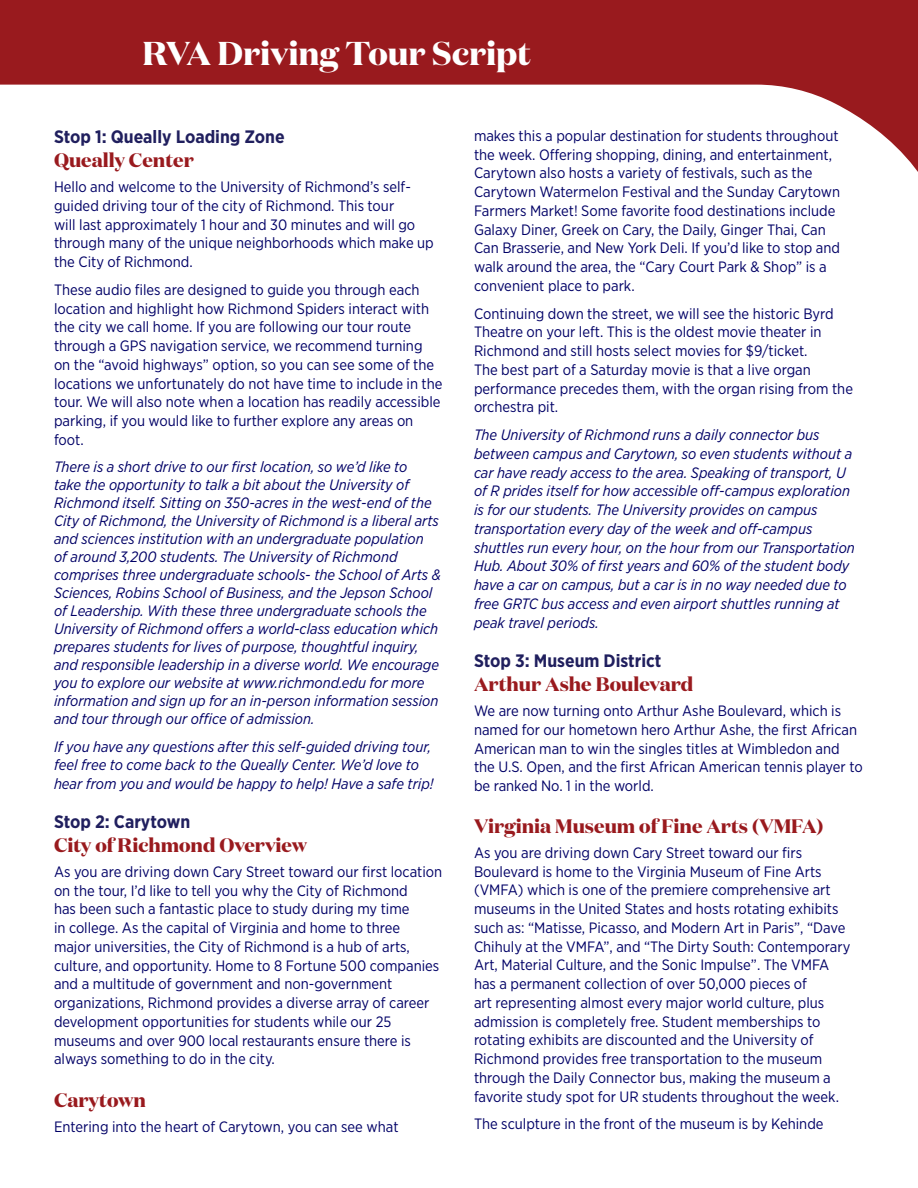
<style>
.page{position:relative;width:918px;height:1188px;background:#fff}
.page>*{position:absolute;margin:0;border:0;box-sizing:border-box;transform-origin:0 0}
.t1{font:700 33px "Domaine Display";color:#fff}
.t2{font:700 19.5px "Domaine Display";color:#991a1e}
.t3{font:700 18px "Gotham Narrow";color:#201f5e}
.t4{font:15px/18.8px "Gotham Narrow";color:#006}
.t5{font:italic 15px/18px "Gotham Narrow";color:#006}
</style>
<div class="page">
<svg style="left:0;top:0;width:918px;height:172px;fill:#991a1e"></svg>
<p class="t1" style="left:142px;top:32px;width:390px">RVA Driving Tour Script</p>
<p class="t3" style="left:54px;top:126px;width:232px">Stop 1: Queally Loading Zone</p>
<p class="t2" style="left:54px;top:148px;width:141px">Queally Center</p>
<p class="t4" style="left:54px;top:177px;width:381px">Hello and welcome to the University of Richmond’s self&shy;guided driving tour of the city of Richmond. This tour<br>will last approximately 1 hour and 30 minutes and will go through many of the unique neighborhoods which make up the City of Richmond.</p>
<p class="t4" style="left:54px;top:280px;width:390px">These audio files are designed to guide you through each location and highlight how Richmond Spiders interact with the city we call home. If you are following our tour route through a GPS navigation service, we recommend turning on the “avoid highways” option, so you can see some of the locations we unfortunately do not have time to include in the tour. We will also note when a location has readily accessible parking, if you would like to further explore any areas on foot.</p>
<p class="t5" style="left:54px;top:457px;width:388px">There is a short drive to our first location, so we’d like to<br>take the opportunity to talk a bit about the University of Richmond itself. Sitting on 350-acres in the west-end of the City of Richmond, the University of Richmond is a liberal arts and sciences institution with an undergraduate population<br>of around 3,200 students. The University of Richmond comprises three undergraduate schools- the School of Arts &amp; Sciences, Robins School of Business, and the Jepson School of Leadership. With these three undergraduate schools the University of Richmond offers a world-class education which prepares students for lives of purpose, thoughtful inquiry, and responsible leadership in a diverse world. We encourage you to explore our website at www.richmond.edu for more information and sign up for an in-person information session and tour through our office of admission.</p>
<p class="t5" style="left:54px;top:737px;width:381px;line-height:18.8px">If you have any questions after this self-guided driving tour, feel free to come back to the Queally Center. We’d love to hear from you and would be happy to help! Have a safe trip!</p>
<p class="t3" style="left:54px;top:810px;width:138px">Stop 2: Carytown</p>
<p class="t2" style="left:54px;top:832px;width:255px">City of Richmond Overview</p>
<p class="t4" style="left:54px;top:862px;width:390px">As you are driving down Cary Street toward our first location on the tour, I’d like to tell you why the City of Richmond<br>has been such a fantastic place to study during my time<br>in college. As the capital of Virginia and home to three<br>major universities, the City of Richmond is a hub of arts, culture, and opportunity. Home to 8 Fortune 500 companies and a multitude of government and non-government organizations, Richmond provides a diverse array of career development opportunities for students while our 25 museums and over 900 local restaurants ensure there is always something to do in the city.</p>
<p class="t2" style="left:54px;top:1087px;width:93px">Carytown</p>
<p class="t4" style="left:54px;top:1117px;width:346px">Entering into the heart of Carytown, you can see what</p>
<p class="t4" style="left:474px;top:126px;width:368px">makes this a popular destination for students throughout the week. Offering shopping, dining, and entertainment, Carytown also hosts a variety of festivals, such as the Carytown Watermelon Festival and the Sunday Carytown Farmers Market! Some favorite food destinations include Galaxy Diner, Greek on Cary, the Daily, Ginger Thai, Can Can Brasserie, and New York Deli. If you’d like to stop and walk around the area, the “Cary Court Park &amp; Shop” is a convenient place to park.</p>
<p class="t4" style="left:474px;top:304px;width:381px">Continuing down the street, we will see the historic Byrd Theatre on your left. This is the oldest movie theater in Richmond and still hosts select movies for $9/ticket.<br>The best part of a Saturday movie is that a live organ performance precedes them, with the organ rising from the orchestra pit.</p>
<p class="t5" style="left:474px;top:425px;width:382px;line-height:18.8px">The University of Richmond runs a daily connector bus between campus and Carytown, so even students without a car have ready access to the area. Speaking of transport, U of R prides itself for how accessible off-campus exploration is for our students. The University provides on campus transportation every day of the week and off-campus shuttles run every hour, on the hour from our Transportation Hub. About 30% of first years and 60% of the student body have a car on campus, but a car is in no way needed due to free GRTC bus access and even airport shuttles running at peak travel periods.</p>
<p class="t3" style="left:474px;top:650px;width:189px">Stop 3: Museum District</p>
<p class="t2" style="left:474px;top:672px;width:221px">Arthur Ashe Boulevard</p>
<p class="t4" style="left:474px;top:701px;width:390px">We are now turning onto Arthur Ashe Boulevard, which is named for our hometown hero Arthur Ashe, the first African American man to win the singles titles at Wimbledon and the U.S. Open, and the first African American tennis player to be ranked No. 1 in the world.</p>
<p class="t2" style="left:474px;top:814px;width:351px">Virginia Museum of Fine Arts (VMFA)</p>
<p class="t4" style="left:474px;top:843px;width:330px">As you are driving down Cary Street toward our firs</p>
<p class="t4" style="left:474px;top:862px;width:378px">Boulevard is home to the Virginia Museum of Fine Arts (VMFA) which is one of the premiere comprehensive art museums in the United States and hosts rotating exhibits such as: “Matisse, Picasso, and Modern Art in Paris”, “Dave Chihuly at the VMFA”, and “The Dirty South: Contemporary Art, Material Culture, and the Sonic Impulse”. The VMFA has a permanent collection of over 50,000 pieces of<br>art representing almost every major world culture, plus admission is completely free. Student memberships to rotating exhibits are discounted and the University of Richmond provides free transportation to the museum through the Daily Connector bus, making the museum a favorite study spot for UR students throughout the week.</p>
<p class="t4" style="left:474px;top:1115px;width:351px">The sculpture in the front of the museum is by Kehinde</p>
</div>
